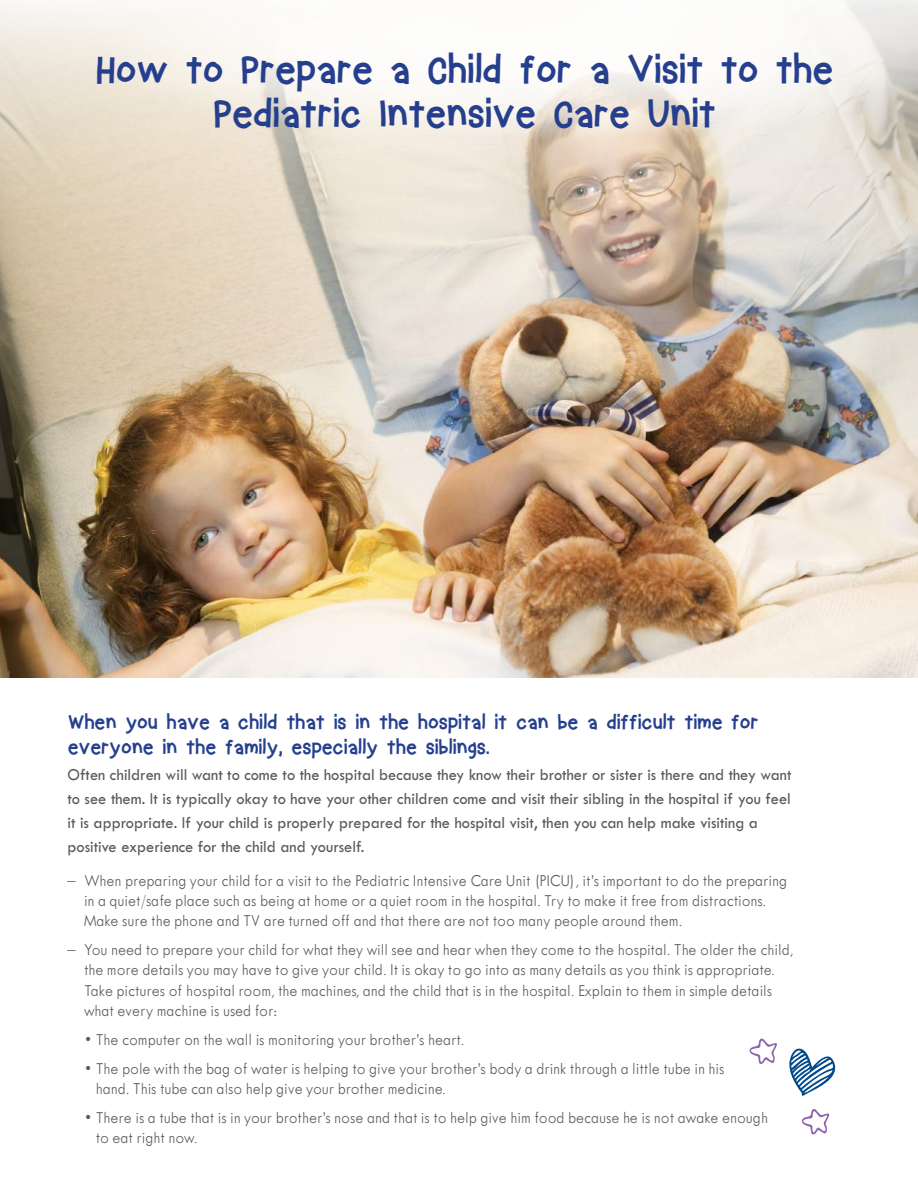
<style>
.page{position:relative;width:918px;height:1188px;background:#fff}
.page>*{position:absolute;margin:0;border:0;box-sizing:border-box;transform-origin:0 0}
.t1{font:42px/43.5px "crayon kids";letter-spacing:-.04em;color:#253f8e;text-align:center}
.t2{font:21.75px/24.8px "crayon kids";letter-spacing:-.04em;color:#253f8e}
.t3{font:17.25px/20.2px "Twentieth Century Light PL";color:#57585a;scale:.95 1}
.t4{font:17.25px/24px "Twentieth Century Medium PL";color:#57585a;scale:.95 1}
</style>
<div class="page">
<img style="left:0;top:1px;width:918px;height:676px">
<svg style="left:91px;top:0;width:827px;height:140px;fill:#f9f7f3"></svg>
<svg style="left:749px;top:1038px;width:28px;height:26px"></svg>
<svg style="left:801px;top:1109px;width:29px;height:26px"></svg>
<svg style="left:789px;top:1048px;width:47px;height:48px"></svg>
<h1 class="t1" style="left:95px;top:50px;width:740px">How to Prepare a Child for a Visit to the<br>Pediatric Intensive Care Unit</h1>
<p class="t2" style="left:68px;top:711px;width:693px">When you have a child that is in the hospital it can be a difficult time for everyone in the family, especially the siblings.</p>
<p class="t4" style="left:68px;top:763px;width:764px">Often children will want to come to the hospital because they know their brother or sister is there and they want to see them. It is typically okay to have your other children come and visit their sibling in the hospital if you feel it is appropriate. If your child is properly prepared for the hospital visit, then you can help make visiting a positive experience for the child and yourself.</p>
<p class="t3" style="left:84px;top:870px;width:742px;text-indent:-16px">– When preparing your child for a visit to the Pediatric Intensive Care Unit (PICU), it’s important to do the preparing in a quiet/safe place such as being at home or a quiet room in the hospital. Try to make it free from distractions.<br>Make sure the phone and TV are turned off and that there are not too many people around them.</p>
<p class="t3" style="left:84px;top:940px;width:748px;text-indent:-16px">– You need to prepare your child for what they will see and hear when they come to the hospital. The older the child, the more details you may have to give your child. It is okay to go into as many details as you think is appropriate.<br>Take pictures of hospital room, the machines, and the child that is in the hospital. Explain to them in simple details what every machine is used for:</p>
<p class="t3" style="left:84px;top:1029px;width:402px">• The computer on the wall is monitoring your brother’s heart.</p>
<p class="t3" style="left:96px;top:1058px;width:663px;text-indent:-12px">• The pole with the bag of water is helping to give your brother’s body a drink through a little tube in his hand. This tube can also help give your brother medicine.</p>
<p class="t3" style="left:96px;top:1107px;width:709px;text-indent:-12px">• There is a tube that is in your brother’s nose and that is to help give him food because he is not awake enough to eat right now.</p>
</div>
